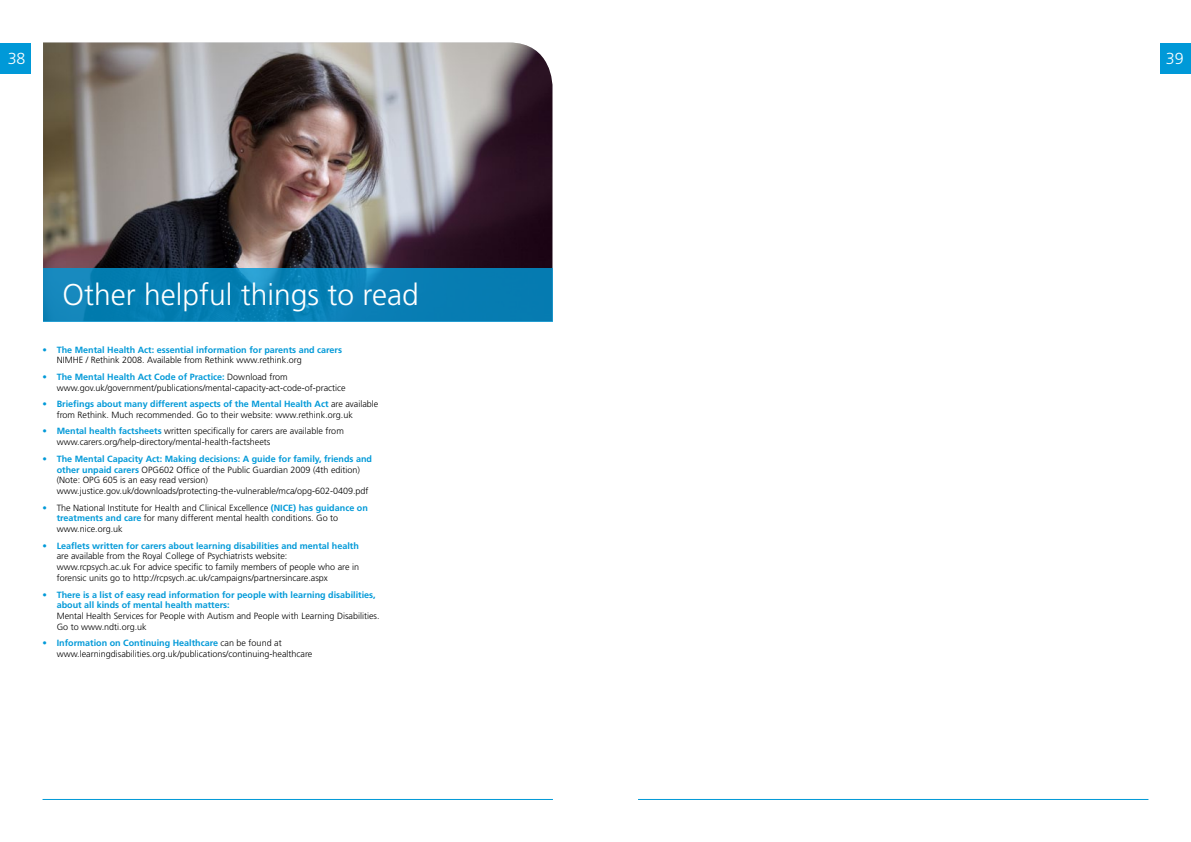
<style>
.page{position:relative;width:1191px;height:842px;background:#fff}
.page>*{position:absolute;margin:0;border:0;box-sizing:border-box;transform-origin:0 0}
.t1{font:300 30px "Frutiger";color:#fff}
.t2{font:300 16px "Frutiger";color:#fff}
.t3{font:300 9px/10.8px "Frutiger";color:#000}
.t4{font:700 9px/10.8px "Frutiger";color:#0099d8}
.s1{font-weight:300}
.s2{font-weight:300;color:#000}
.s3{color:#0099d8}
.s4{font-weight:700;color:#0099d8}
</style>
<div class="page">
<div style="left:0;top:43px;width:31px;height:31px;background:#0099d8"></div>
<div style="left:1160px;top:43px;width:31px;height:31px;background:#0099d8"></div>
<hr style="left:43px;top:799px;width:510px;height:1px;background:#0099d8">
<hr style="left:638px;top:799px;width:510px;height:1px;background:#0099d8">
<img style="left:43px;top:43px;width:509px;height:225px">
<svg style="left:43px;top:268px;width:509px;height:54px;background:#0880b5"></svg>
<h2 class="t2" style="left:8px;top:49px;width:19px">38</h2>
<h2 class="t2" style="left:1165px;top:49px;width:19px">39</h2>
<h1 class="t1" style="left:62px;top:278px;width:358px">Other helpful things to read</h1>
<p class="t4" style="left:57px;top:344px;width:287px;text-indent:-14px"><span class="s1">•</span> The Mental Health Act: essential information for parents and carers<br><span class="s2">NIMHE / Rethink 2008. Available from Rethink www.rethink.org</span></p>
<p class="t3" style="left:57px;top:371px;width:290px;text-indent:-14px"><span class="s3">•</span> <span class="s4">The Mental Health Act Code of Practice:</span> Download from www.gov.uk/government/publications/mental-capacity-act-code-of-practice</p>
<p class="t3" style="left:57px;top:399px;width:323px;text-indent:-14px"><span class="s3">•</span> <span class="s4">Briefings about many different aspects of the Mental Health Act</span> are available from Rethink. Much recommended. Go to their website: www.rethink.org.uk</p>
<p class="t3" style="left:57px;top:426px;width:289px;text-indent:-14px"><span class="s3">•</span> <span class="s4">Mental health factsheets</span> written specifically for carers are available from www.carers.org/help-directory/mental-health-factsheets</p>
<p class="t3" style="left:57px;top:453px;width:317px;text-indent:-14px"><span class="s3">•</span> <span class="s4">The Mental Capacity Act: Making decisions: A guide for family, friends and other unpaid carers</span> OPG602 Office of the Public Guardian 2009 (4th edition) (Note: OPG 605 is an easy read version) www.justice.gov.uk/downloads/protecting-the-vulnerable/mca/opg-602-0409.pdf</p>
<p class="t3" style="left:57px;top:502px;width:313px;text-indent:-14px"><span class="s3">•</span> The National Institute for Health and Clinical Excellence <span class="s4">(NICE) has guidance on treatments and care</span> for many different mental health conditions. Go to www.nice.org.uk</p>
<p class="t3" style="left:57px;top:540px;width:304px;text-indent:-14px"><span class="s3">•</span> <span class="s4">Leaflets written for carers about learning disabilities and mental health </span>are available from the Royal College of Psychiatrists website: www.rcpsych.ac.uk For advice specific to family members of people who are in forensic units go to http://rcpsych.ac.uk/campaigns/partnersincare.aspx</p>
<p class="t4" style="left:57px;top:589px;width:320px;text-indent:-14px"><span class="s1">•</span> There is a list of easy read information for people with learning disabilities, about all kinds of mental health matters:</p>
<p class="t3" style="left:57px;top:611px;width:324px">Mental Health Services for People with Autism and People with Learning Disabilities.<br>Go to www.ndti.org.uk</p>
<p class="t3" style="left:57px;top:638px;width:257px;text-indent:-14px"><span class="s3">•</span> <span class="s4">Information on Continuing Healthcare</span> can be found at www.learningdisabilities.org.uk/publications/continuing-healthcare</p>
</div>
